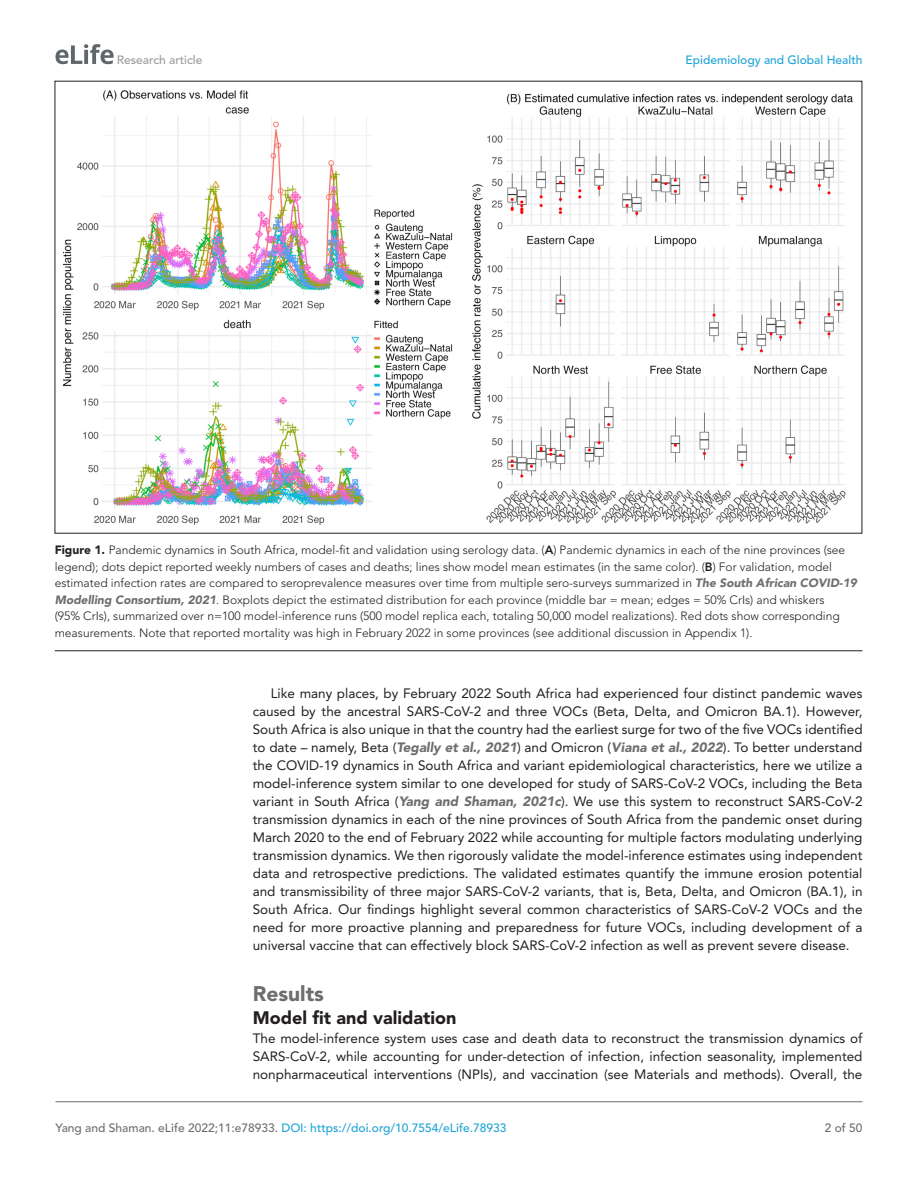
<style>
.page{position:relative;width:918px;height:1188px;background:#fff}
.page>*{position:absolute;margin:0;border:0;box-sizing:border-box;transform-origin:0 0}
.t1{font:900 21px "Avenir LT Std";color:#6e6e70}
.t2{font:900 18px "Avenir LT Std";color:#231f20}
.t3{font:13.5px/18px "Avenir LT Std";color:#231f20;text-align:justify}
.t4{font:300 12px/16.5px "Avenir LT Std";color:#231f20}
.t5{font:500 12px "Avenir LT Std";color:#1ea4d7}
.t6{font:500 12px "Avenir LT Std";color:#9a9a9a}
.t7{font:500 12px "Avenir LT Std";color:#6e6e70}
.s1{font-weight:900}
.s2{font-weight:800}
.s3{font-weight:900;font-style:italic;color:#6e6e70}
.s4{color:#6e6e70}
</style>
<div class="page">
<svg style="left:56px;top:44px;width:58px;height:20px"></svg>
<hr style="left:56px;top:1101px;width:806px;height:1px;background:#6e6e70">
<hr style="left:55px;top:650px;width:807px;height:1px;background:#231f20">
<img style="left:64px;top:90px;width:789px;height:434px">
<p class="t6" style="left:117px;top:53px;width:87px">Research article</p>
<p class="t5" style="left:686px;top:53px;width:178px">Epidemiology and Global Health</p>
<p class="t4" style="left:55px;top:542px;width:804px"><span class="s1">Figure 1.</span> Pandemic dynamics in South Africa, model-fit and validation using serology data. (<span class="s2">A</span>) Pandemic dynamics in each of the nine provinces (see legend); dots depict reported weekly numbers of cases and deaths; lines show model mean estimates (in the same color). (<span class="s2">B</span>) For validation, model estimated infection rates are compared to seroprevalence measures over time from multiple sero-surveys summarized in <span class="s3">The South African COVID-19<br>Modelling Consortium, 2021</span>. Boxplots depict the estimated distribution for each province (middle bar = mean; edges = 50% CrIs) and whiskers<br>(95% CrIs), summarized over n=100 model-inference runs (500 model replica each, totaling 50,000 model realizations). Red dots show corresponding measurements. Note that reported mortality was high in February 2022 in some provinces (see additional discussion in Appendix 1).</p>
<p class="t3" style="left:253px;top:685px;width:611px;text-indent:18px">Like many places, by February 2022 South Africa had experienced four distinct pandemic waves caused by the ancestral SARS-CoV-2 and three VOCs (Beta, Delta, and Omicron BA.1). However, South Africa is also unique in that the country had the earliest surge for two of the five VOCs identified to date – namely, Beta (<span class="s3">Tegally et al., 2021</span>) and Omicron (<span class="s3">Viana et al., 2022</span>). To better understand the COVID-19 dynamics in South Africa and variant epidemiological characteristics, here we utilize a model-inference system similar to one developed for study of SARS-CoV-2 VOCs, including the Beta variant in South Africa (<span class="s3">Yang and Shaman, 2021c</span>). We use this system to reconstruct SARS-CoV-2 transmission dynamics in each of the nine provinces of South Africa from the pandemic onset during March 2020 to the end of February 2022 while accounting for multiple factors modulating underlying transmission dynamics. We then rigorously validate the model-inference estimates using independent data and retrospective predictions. The validated estimates quantify the immune erosion potential and transmissibility of three major SARS-CoV-2 variants, that is, Beta, Delta, and Omicron (BA.1), in South Africa. Our findings highlight several common characteristics of SARS-CoV-2 VOCs and the need for more proactive planning and preparedness for future VOCs, including development of a universal vaccine that can effectively block SARS-CoV-2 infection as well as prevent severe disease.</p>
<h1 class="t1" style="left:253px;top:981px;width:73px">Results</h1>
<h2 class="t2" style="left:253px;top:1007px;width:205px">Model fit and validation</h2>
<p class="t3" style="left:253px;top:1030px;width:611px">The model-inference system uses case and death data to reconstruct the transmission dynamics of SARS-CoV-2, while accounting for under-detection of infection, infection seasonality, implemented nonpharmaceutical interventions (NPIs), and vaccination (see Materials and methods). Overall, the</p>
<p class="t5" style="left:56px;top:1121px;width:452px"><span class="s4">Yang and Shaman. eLife 2022;11:e78933.</span> DOI: https://doi.org/10.7554/eLife.78933</p>
<p class="t7" style="left:825px;top:1121px;width:39px">2 of 50</p>
</div>
